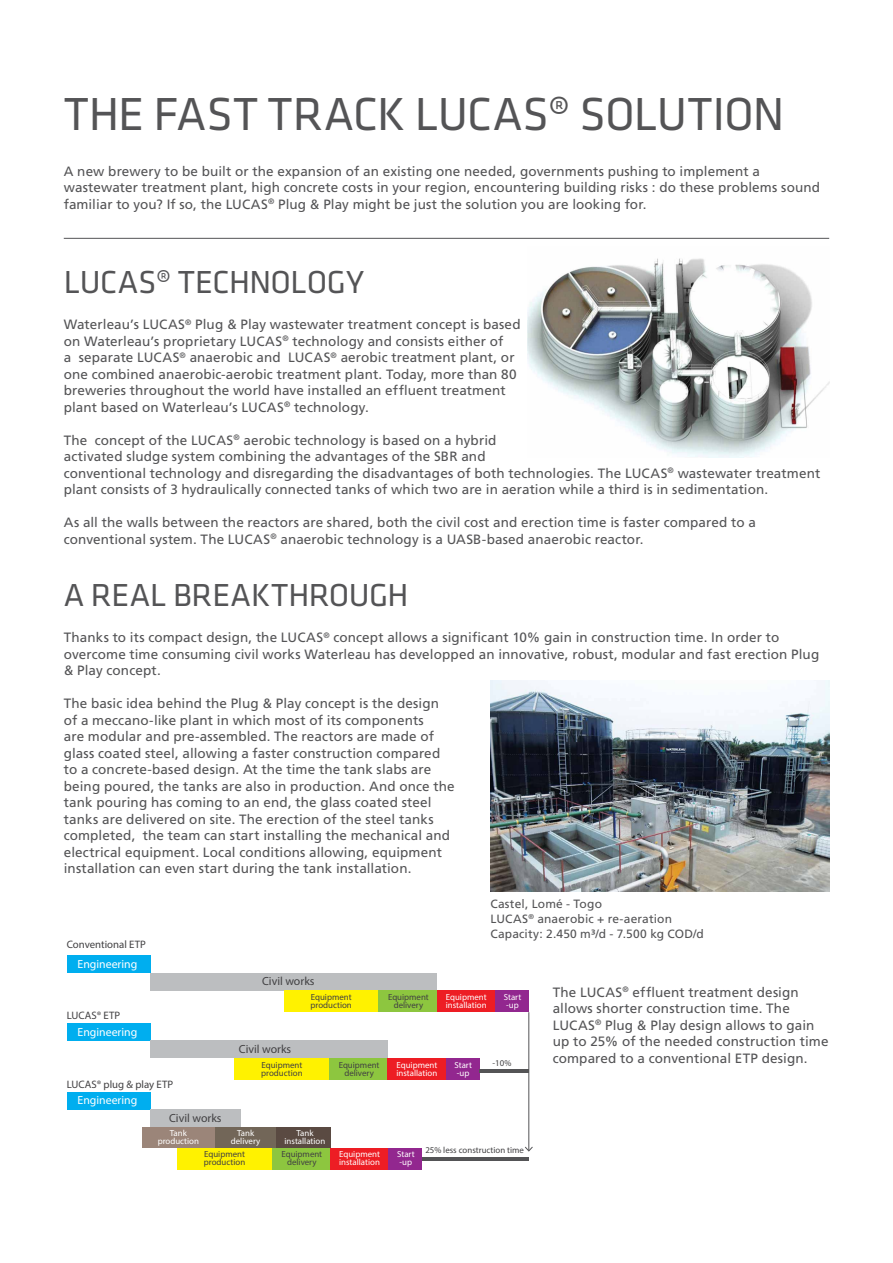
<style>
.page{position:relative;width:893px;height:1263px;background:#fff}
.page>*{position:absolute;margin:0;border:0;box-sizing:border-box;transform-origin:0 0}
.t1{font:48px "Klavika";letter-spacing:-.015em;color:#545456}
.t2{font:33px "Klavika";letter-spacing:-.01em;color:#545456}
.t3{font:13.5px/16.5px "Frutiger LT Std";letter-spacing:.005em;color:#545456}
.t4{font:12px/15px "Frutiger LT Std";letter-spacing:.015em;color:#545456}
.t5{font:11.85px "Myriad Pro";color:#fff}
.t6{font:11.85px "Myriad Pro";color:#414042}
.t7{font:10.8px "Myriad Pro";color:#414042}
.t8{font:8.85px/7.8px "Myriad Pro";color:#414042;text-align:center}
.t9{font:8.85px/7.8px "Myriad Pro";color:#fff}
</style>
<div class="page">
<hr style="left:64px;top:238px;width:765px;height:1px;background:#545456">
<img style="left:527px;top:258px;width:302px;height:200px">
<img style="left:490px;top:680px;width:339px;height:211px">
<div style="left:67px;top:955px;width:83px;height:17px;background:#00aeef"></div>
<div style="left:150px;top:972px;width:287px;height:18px;background:#bcbec0"></div>
<div style="left:67px;top:1023px;width:83px;height:18px;background:#00aeef"></div>
<div style="left:150px;top:1040px;width:237px;height:18px;background:#bcbec0"></div>
<div style="left:284px;top:990px;width:94px;height:22px;background:#fff200"></div>
<div style="left:378px;top:990px;width:59px;height:22px;background:#8dc63f"></div>
<div style="left:437px;top:990px;width:58px;height:22px;background:#ed1d24"></div>
<div style="left:495px;top:990px;width:34px;height:22px;background:#92278f"></div>
<div style="left:67px;top:1091px;width:83px;height:18px;background:#00aeef"></div>
<div style="left:150px;top:1109px;width:91px;height:18px;background:#bcbec0"></div>
<div style="left:142px;top:1127px;width:73px;height:21px;background:#9b8579"></div>
<div style="left:234px;top:1058px;width:95px;height:22px;background:#fff200"></div>
<div style="left:329px;top:1058px;width:59px;height:22px;background:#8dc63f"></div>
<div style="left:388px;top:1058px;width:58px;height:22px;background:#ed1d24"></div>
<div style="left:446px;top:1058px;width:33px;height:22px;background:#92278f"></div>
<div style="left:177px;top:1148px;width:95px;height:21px;background:#fff200"></div>
<div style="left:272px;top:1147px;width:58px;height:22px;background:#8dc63f"></div>
<div style="left:330px;top:1148px;width:59px;height:21px;background:#ed1d24"></div>
<div style="left:389px;top:1148px;width:33px;height:21px;background:#92278f"></div>
<div style="left:215px;top:1127px;width:61px;height:21px;background:#726658"></div>
<div style="left:276px;top:1127px;width:55px;height:21px;background:#5a4a42"></div>
<hr style="left:528px;top:1012px;width:1px;height:138px;background:#545456">
<svg style="left:525px;top:1147px;width:8px;height:5px"></svg>
<hr style="left:422px;top:1157px;width:107px;height:3px;background:#545456">
<hr style="left:480px;top:1069px;width:49px;height:4px;background:#545456">
<h1 class="t1" style="left:64px;top:87px;width:378px">THE FAST TRACK LUCAS</h1>
<h1 class="t1" style="left:548px;top:87px;width:238px">® SOLUTION</h1>
<p class="t3" style="left:64px;top:163px;width:758px">A new brewery to be built or the expansion of an existing one needed, governments pushing to implement a wastewater treatment plant, high concrete costs in your region, encountering building risks : do these problems sound familiar to you? If so, the LUCAS<sup>®</sup> Plug &amp; Play might be just the solution you are looking for.</p>
<h2 class="t2" style="left:64px;top:264px;width:19px">LUCAS</h2>
<h2 class="t2" style="left:156px;top:264px;width:210px">® TECHNOLOGY</h2>
<p class="t3" style="left:64px;top:316px;width:458px">Waterleau’s LUCAS<sup>®</sup> Plug &amp; Play wastewater treatment concept is based on Waterleau’s proprietary LUCAS<sup>®</sup> technology and consists either of<br>a separate LUCAS<sup>®</sup> anaerobic and LUCAS<sup>®</sup> aerobic treatment plant, or one combined anaerobic-aerobic treatment plant. Today, more than 80 breweries throughout the world have installed an effluent treatment plant based on Waterleau’s LUCAS<sup>®</sup> technology.</p>
<p class="t3" style="left:64px;top:432px;width:758px">The concept of the LUCAS<sup>®</sup> aerobic technology is based on a hybrid<br>activated sludge system combining the advantages of the SBR and<br>conventional technology and disregarding the disadvantages of both technologies. The LUCAS<sup>®</sup> wastewater treatment plant consists of 3 hydraulically connected tanks of which two are in aeration while a third is in sedimentation.</p>
<p class="t3" style="left:64px;top:514px;width:694px">As all the walls between the reactors are shared, both the civil cost and erection time is faster compared to a conventional system. The LUCAS<sup>®</sup> anaerobic technology is a UASB-based anaerobic reactor.</p>
<h2 class="t2" style="left:64px;top:577px;width:346px">A REAL BREAKTHROUGH</h2>
<p class="t3" style="left:64px;top:629px;width:757px">Thanks to its compact design, the LUCAS<sup>®</sup> concept allows a significant 10% gain in construction time. In order to overcome time consuming civil works Waterleau has developped an innovative, robust, modular and fast erection Plug &amp; Play concept.</p>
<p class="t3" style="left:64px;top:695px;width:392px">The basic idea behind the Plug &amp; Play concept is the design of a meccano-like plant in which most of its components<br>are modular and pre-assembled. The reactors are made of glass coated steel, allowing a faster construction compared to a concrete-based design. At the time the tank slabs are being poured, the tanks are also in production. And once the tank pouring has coming to an end, the glass coated steel tanks are delivered on site. The erection of the steel tanks completed, the team can start installing the mechanical and electrical equipment. Local conditions allowing, equipment installation can even start during the tank installation.</p>
<p class="t7" style="left:67px;top:937px;width:81px">Conventional ETP</p>
<p class="t5" style="left:78px;top:956px;width:61px">Engineering</p>
<p class="t7" style="left:67px;top:1008px;width:55px">LUCAS® ETP</p>
<p class="t5" style="left:78px;top:1024px;width:61px">Engineering</p>
<p class="t7" style="left:67px;top:1077px;width:108px">LUCAS® plug &amp; play ETP</p>
<p class="t5" style="left:78px;top:1093px;width:61px">Engineering</p>
<p class="t6" style="left:169px;top:1111px;width:54px">Civil works</p>
<p class="t4" style="left:490px;top:896px;width:215px">Castel, Lomé - Togo<br>LUCAS<sup>®</sup> anaerobic + re-aeration<br>Capacity: 2.450 m³/d - 7.500 kg COD/d</p>
<p class="t6" style="left:262px;top:974px;width:54px">Civil works</p>
<p class="t6" style="left:239px;top:1042px;width:54px">Civil works</p>
<p class="t8" style="left:311px;top:993px;width:43px;text-align:left">Equipment production</p>
<p class="t9" style="left:446px;top:993px;width:42px">Equipment installation</p>
<p class="t9" style="left:504px;top:993px;width:19px">Start -up</p>
<p class="t8" style="left:388px;top:993px;width:42px">Equipment delivery</p>
<p class="t8" style="left:261px;top:1061px;width:43px;text-align:left">Equipment production</p>
<p class="t9" style="left:396px;top:1061px;width:42px">Equipment installation</p>
<p class="t9" style="left:454px;top:1061px;width:19px">Start -up</p>
<p class="t8" style="left:339px;top:1061px;width:42px">Equipment delivery</p>
<p class="t8" style="left:493px;top:1058px;width:20px">-10%</p>
<p class="t3" style="left:553px;top:984px;width:277px">The LUCAS<sup>®</sup> effluent treatment design allows shorter construction time. The LUCAS<sup>®</sup> Plug &amp; Play design allows to gain up to 25% of the needed construction time compared to a conventional ETP design.</p>
<p class="t9" style="left:158px;top:1129px;width:43px;text-align:center">Tank production</p>
<p class="t9" style="left:231px;top:1129px;width:31px;text-align:center">Tank delivery</p>
<p class="t9" style="left:285px;top:1129px;width:42px;text-align:center">Tank installation</p>
<p class="t8" style="left:204px;top:1150px;width:43px;text-align:left">Equipment production</p>
<p class="t9" style="left:339px;top:1150px;width:42px">Equipment installation</p>
<p class="t9" style="left:397px;top:1150px;width:19px">Start -up</p>
<p class="t8" style="left:281px;top:1150px;width:42px">Equipment delivery</p>
<p class="t8" style="left:425px;top:1146px;width:100px">25% less construction time</p>
</div>
